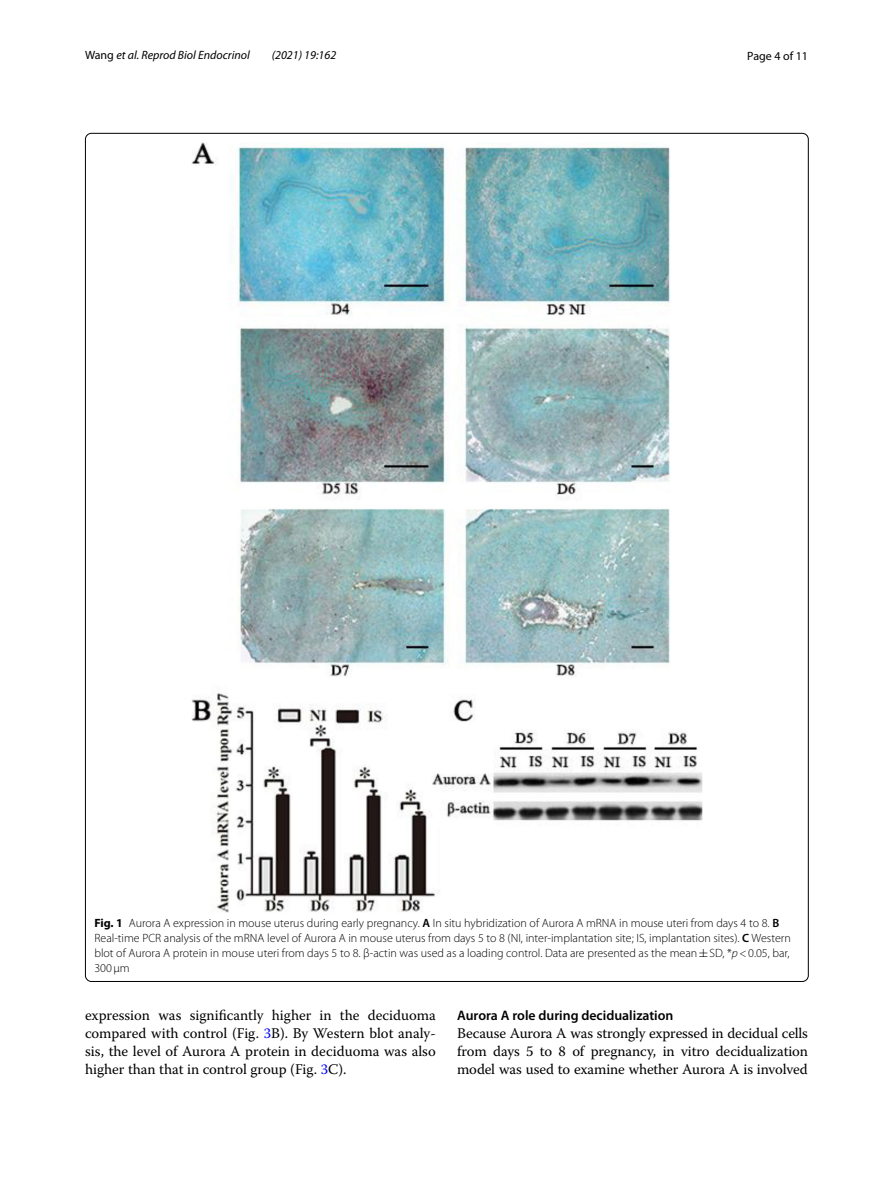
<style>
.page{position:relative;width:893px;height:1187px;background:#fff}
.page>*{position:absolute;margin:0;border:0;box-sizing:border-box;transform-origin:0 0}
.t1{font:14.7px/18px "Warnock Pro";letter-spacing:-.005em;color:#000;text-align:justify}
.t2{font:600 13.8px "Myriad Pro";color:#000}
.t3{font:300 12px/15px "Myriad Pro";color:#000}
.t4{font:italic 12px "Myriad Pro";color:#000}
.t5{font:12px "Myriad Pro";color:#000}
.s1{font-style:normal}
.s2{font-weight:700}
.s3{font-weight:600}
.s4{font-family:"MTSY";font-weight:400}
.s5{font-style:italic}
.s6{color:#00f}
</style>
<div class="page">
<img style="left:192px;top:142px;width:510px;height:770px">
<p class="t4" style="left:85px;top:48px;width:166px"><span class="s1">Wang</span> et al. Reprod Biol Endocrinol</p>
<p class="t4" style="left:272px;top:48px;width:66px">(2021) 19:162</p>
<p class="t5" style="left:747px;top:48px;width:62px">Page 4 of 11</p>
<p class="t3" style="left:94px;top:916px;width:698px"><span class="s2">Fig. 1</span> Aurora A expression in mouse uterus during early pregnancy. <span class="s3">A</span> In situ hybridization of Aurora A mRNA in mouse uteri from days 4 to 8. <span class="s3">B </span>Real-time PCR analysis of the mRNA level of Aurora A in mouse uterus from days 5 to 8 (NI, inter-implantation site; IS, implantation sites). <span class="s3">C</span> Western blot of Aurora A protein in mouse uteri from days 5 to 8. β-actin was used as a loading control. Data are presented as the mean<span class="s4">±</span>SD, *<span class="s5">p</span>&lt;0.05, bar, 300μm</p>
<p class="t1" style="left:85px;top:1006px;width:352px">expression was significantly higher in the deciduoma compared with control (Fig. <span class="s6">3</span>B). By Western blot analy&shy;sis, the level of Aurora A protein in deciduoma was also higher than that in control group (Fig. <span class="s6">3</span>C).</p>
<p class="t2" style="left:457px;top:1006px;width:218px">Aurora A role during decidualization</p>
<p class="t1" style="left:457px;top:1023px;width:352px">Because Aurora A was strongly expressed in decidual cells from days 5 to 8 of pregnancy, in vitro decidualization model was used to examine whether Aurora A is involved</p>
</div>
